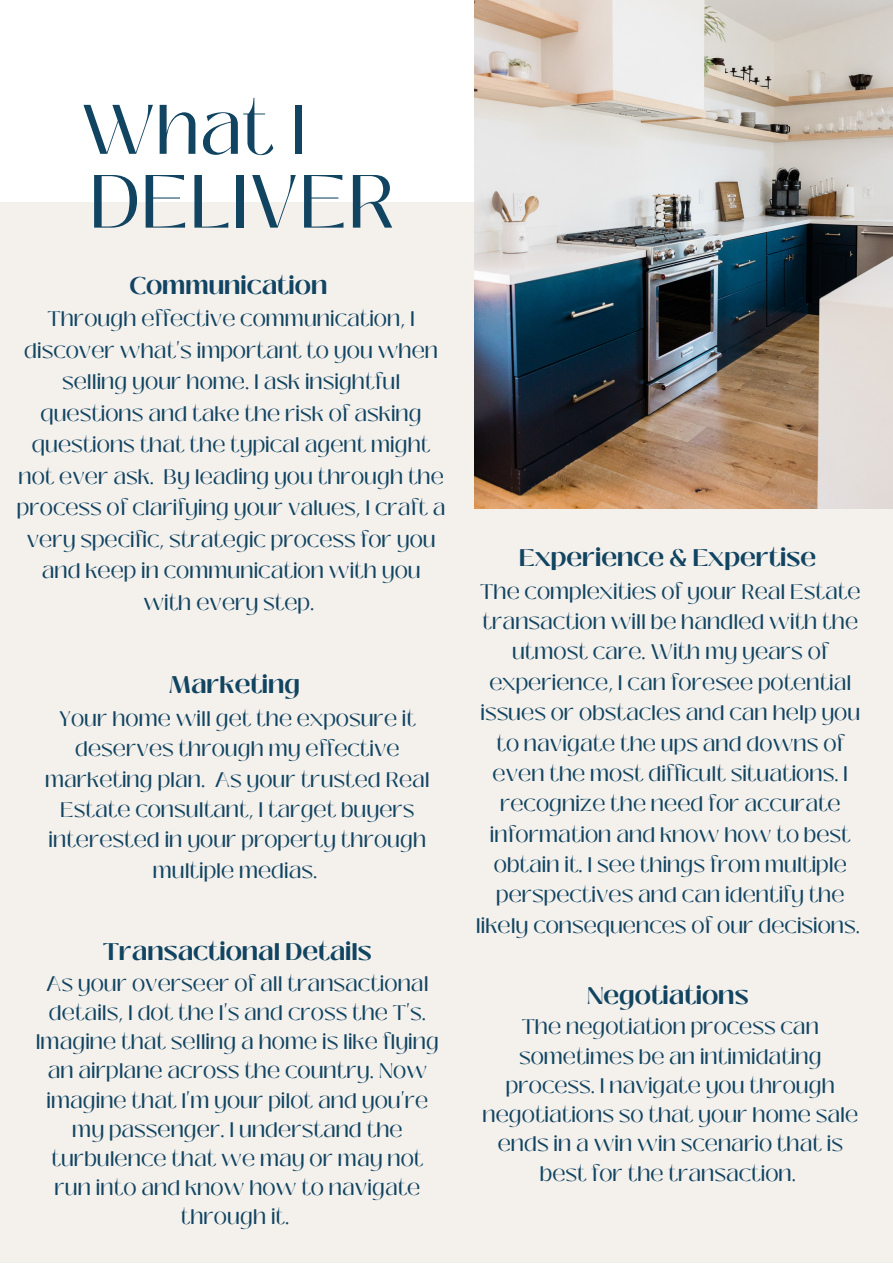
<style>
.page{position:relative;width:893px;height:1264px;background:#fff}
.page>*{position:absolute;margin:0;border:0;box-sizing:border-box;transform-origin:0 0}
.t1{font:75px "Black Mango";color:#104461}
.t2{font:69.75px "Black Mango";color:#104461}
.t3{font:700 24px "Black Mango";color:#104461}
.t4{font:21px/30.3px "Black Mango";color:#104461;text-align:center}
</style>
<div class="page">
<div style="left:0;top:202px;width:892px;height:1060px;background:#f4f0ec"></div>
<img style="left:474px;top:0;width:418px;height:508px">
<h2 class="t2" style="left:80px;top:77px;width:227px">What I</h2>
<h1 class="t1" style="left:89px;top:145px;width:307px">DELIVER</h1>
<p class="t3" style="left:129px;top:267px;width:199px">Communication</p>
<p class="t4" style="left:17px;top:303px;width:430px;line-height:31.5px">Through effective communication, I discover what's important to you when selling your home. I ask insightful questions and take the risk of asking questions that the typical agent might not ever ask. By leading you through the process of clarifying your values, I craft a very specific, strategic process for you and keep in communication with you with every step.</p>
<p class="t3" style="left:169px;top:667px;width:132px">Marketing</p>
<p class="t4" style="left:45px;top:703px;width:386px">Your home will get the exposure it deserves through my effective marketing plan. As your trusted Real<br>Estate consultant, I target buyers interested in your property through multiple medias.</p>
<p class="t3" style="left:103px;top:933px;width:270px">Transactional Details</p>
<p class="t4" style="left:36px;top:968px;width:405px;line-height:29.2px">As your overseer of all transactional details, I dot the I's and cross the T's.<br>Imagine that selling a home is like flying an airplane across the country. Now imagine that I'm your pilot and you're my passenger. I understand the turbulence that we may or may not run into and know how to navigate through it.</p>
<p class="t3" style="left:519px;top:539px;width:298px">Experience &amp; Expertise</p>
<p class="t4" style="left:476px;top:576px;width:386px">The complexities of your Real Estate transaction will be handled with the utmost care. With my years of experience, I can foresee potential issues or obstacles and can help you to navigate the ups and downs of even the most difficult situations. I recognize the need for accurate information and know how to best obtain it. I see things from multiple perspectives and can identify the likely consequences of our decisions.</p>
<p class="t3" style="left:586px;top:977px;width:163px">Negotiations</p>
<p class="t4" style="left:482px;top:1012px;width:377px;line-height:29.2px">The negotiation process can sometimes be an intimidating process. I navigate you through negotiations so that your home sale ends in a win win scenario that is best for the transaction.</p>
</div>
